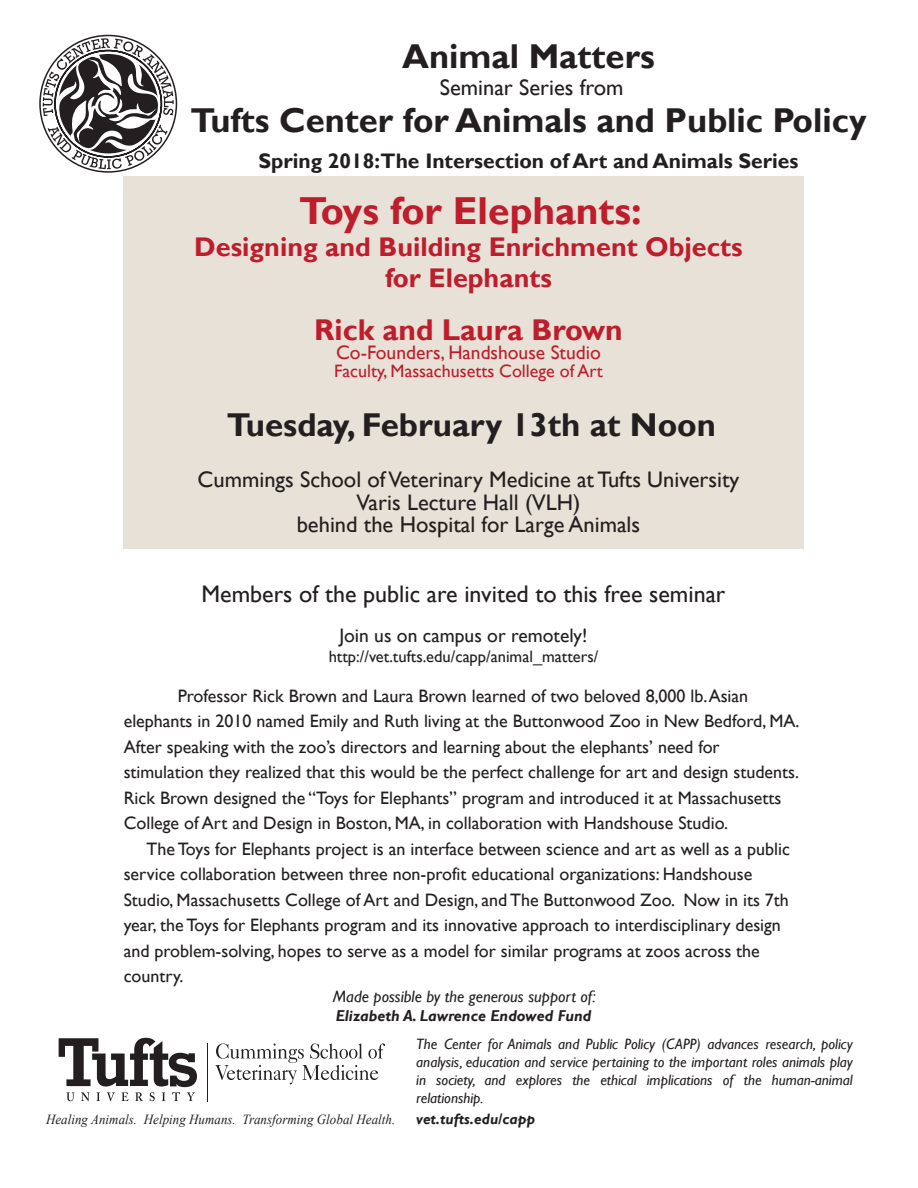
<style>
.page{position:relative;width:918px;height:1188px;background:#fff}
.page>*{position:absolute;margin:0;border:0;box-sizing:border-box;transform-origin:0 0}
.t1{font:700 39px "Gill Sans";color:#be1d2c}
.t2{font:700 34.5px "Gill Sans";color:#231f20}
.t3{font:700 33px "Gill Sans";color:#231f20}
.t4{font:700 30px "Gill Sans";color:#be1d2c}
.t5{font:700 27px/31.5px "Gill Sans";color:#be1d2c;text-align:center}
.t6{font:24px "Gill Sans";color:#231f20}
.t7{font:22.5px/22.5px "Gill Sans";color:#231f20;text-align:center}
.t8{font:700 21px "Gill Sans";color:#231f20}
.t9{font:19.5px "Gill Sans";color:#be1d2c}
.t10{font:19.5px "Gill Sans";color:#231f20}
.t11{font:18px/25.5px "Gill Sans";color:#231f20}
.t12{font:18px "Gill Sans";color:#be1d2c}
.t13{font:16.5px "Gill Sans";color:#231f20}
.t14{font:italic 16.5px "Gill Sans";color:#231f20}
.t15{font:italic 700 15.75px "Gill Sans";color:#231f20}
.t16{font:italic 15px/18px "Gill Sans";color:#231f20;text-align:justify}
.t17{font:italic 700 15px "Gill Sans";color:#231f20}
.t18{font:italic 13.8px "Times New Roman";letter-spacing:.005em;color:#231f20;scale:.93 1}
</style>
<div class="page">
<div style="left:123px;top:176px;width:681px;height:373px;background:#e7e1d7"></div>
<svg style="left:39px;top:34px;width:139px;height:139px"></svg>
<svg style="left:215px;top:1043px;width:170px;height:41px"></svg>
<hr style="left:207px;top:1043px;width:1px;height:59px;background:#231f20">
<svg style="left:59px;top:1038px;width:138px;height:63px"></svg>
<h2 class="t2" style="left:402px;top:36px;width:254px">Animal Matters</h2>
<p class="t7" style="left:440px;top:77px;width:185px">Seminar Series from</p>
<h2 class="t2" style="left:190px;top:99px;width:678px">Tufts Center for Animals and Public Policy</h2>
<p class="t8" style="left:258px;top:148px;width:541px">Spring 2018:The Intersection of Art and Animals Series</p>
<h1 class="t1" style="left:299px;top:187px;width:344px">Toys for Elephants:</h1>
<h3 class="t5" style="left:194px;top:231px;width:550px">Designing and Building Enrichment Objects for Elephants</h3>
<h3 class="t4" style="left:314px;top:311px;width:310px">Rick and Laura Brown</h3>
<p class="t9" style="left:336px;top:341px;width:266px">Co-Founders, Handshouse Studio</p>
<p class="t12" style="left:334px;top:361px;width:270px">Faculty, Massachusetts College of Art</p>
<h3 class="t3" style="left:227px;top:405px;width:491px">Tuesday, February 13th at Noon</h3>
<p class="t7" style="left:198px;top:469px;width:543px">Cummings School of Veterinary Medicine at Tufts University<br>Varis Lecture Hall (VLH)<br>behind the Hospital for Large Animals</p>
<h3 class="t6" style="left:202px;top:580px;width:525px">Members of the public are invited to this free seminar</h3>
<p class="t10" style="left:340px;top:624px;width:249px">Join us on campus or remotely!</p>
<p class="t13" style="left:329px;top:647px;width:271px">http://vet.tufts.edu/capp/animal_matters/</p>
<p class="t11" style="left:124px;top:683px;width:677px;text-indent:54px">Professor Rick Brown and Laura Brown learned of two beloved 8,000 lb. Asian elephants in 2010 named Emily and Ruth living at the Buttonwood Zoo in New Bedford, MA.<br>After speaking with the zoo’s directors and learning about the elephants’ need for stimulation they realized that this would be the perfect challenge for art and design students.<br>Rick Brown designed the “Toys for Elephants” program and introduced it at Massachusetts College of Art and Design in Boston, MA, in collaboration with Handshouse Studio.</p>
<p class="t11" style="left:124px;top:836px;width:668px;text-indent:23px">The Toys for Elephants project is an interface between science and art as well as a public service collaboration between three non-profit educational organizations: Handshouse Studio, Massachusetts College of Art and Design, and The Buttonwood Zoo. Now in its 7th year, the Toys for Elephants program and its innovative approach to interdisciplinary design and problem-solving, hopes to serve as a model for similar programs at zoos across the country.</p>
<p class="t14" style="left:333px;top:987px;width:264px">Made possible by the generous support of:</p>
<p class="t15" style="left:336px;top:1006px;width:257px">Elizabeth A. Lawrence Endowed Fund</p>
<p class="t16" style="left:416px;top:1035px;width:438px">The Center for Animals and Public Policy (CAPP) advances research, policy analysis, education and service pertaining to the important roles animals play in society, and explores the ethical implications of the human-animal relationship.</p>
<p class="t18" style="left:46px;top:1109px;width:377px">Healing Animals. Helping Humans. Transforming Global Health.</p>
<p class="t17" style="left:416px;top:1110px;width:121px">vet.tufts.edu/capp</p>
</div>
